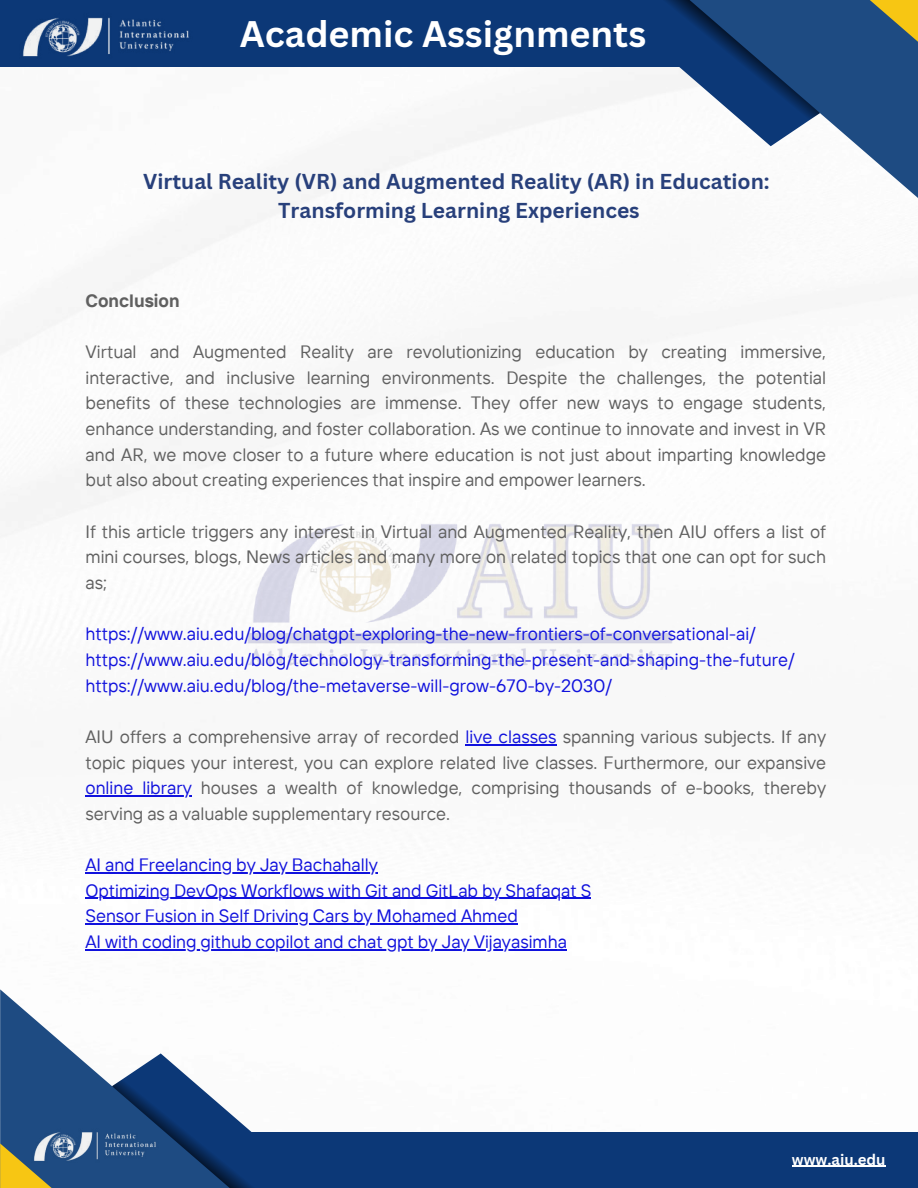
<style>
.page{position:relative;width:918px;height:1188px;background:#fff}
.page>*{position:absolute;margin:0;border:0;box-sizing:border-box;transform-origin:0 0}
.t1{font:700 36px "Canva Sans";color:#fff}
.t2{font:700 24px "Canva Sans";color:#fff}
.t3{font:700 21px/29.2px "Canva Sans";color:#28407b;text-align:center}
.t4{font:17.85px/25.7px "TT Interphases";color:#606060;text-align:justify}
.t5{font:17.85px/25.7px "TT Interphases";color:#1112dd}
.t6{font:700 17.85px "TT Interphases";color:#606060}
.t7{font:700 15px "Canva Sans";color:#fff}
.s1{color:#1112dd}
</style>
<div class="page">
<img style="left:0;top:66px;width:895px;height:885px">
<img style="left:240px;top:518px;width:439px;height:151px">
<div style="left:0;top:0;width:699px;height:66px;background:#0c3877"></div>
<svg style="left:648px;top:0;width:270px;height:211px"></svg>
<svg style="left:828px;top:0;width:90px;height:55px;background:#4a646b"></svg>
<svg style="left:560px;top:0;width:260px;height:146px"></svg>
<img style="left:20px;top:17px;width:172px;height:50px">
<div style="left:175px;top:1132px;width:743px;height:56px;background:#0c3877"></div>
<svg style="left:0;top:989px;width:112px;height:199px;fill:#1e4b82"></svg>
<svg style="left:0;top:1143px;width:104px;height:45px;background:#757c55"></svg>
<svg style="left:112px;top:1053px;width:140px;height:135px"></svg>
<img style="left:31px;top:1124px;width:127px;height:44px">
<hr style="left:466px;top:744px;width:91px;height:1px;background:#1112dd">
<hr style="left:85px;top:795px;width:107px;height:1px;background:#1112dd">
<hr style="left:85px;top:872px;width:293px;height:1px;background:#1112dd">
<hr style="left:85px;top:898px;width:506px;height:1px;background:#1112dd">
<hr style="left:85px;top:924px;width:433px;height:1px;background:#1112dd">
<hr style="left:85px;top:949px;width:482px;height:1px;background:#1112dd">
<hr style="left:792px;top:1166px;width:94px;height:1px;background:#fff">
<h2 class="t2" style="left:331px;top:8px;width:296px">AIU Student Publications</h2>
<h1 class="t1" style="left:240px;top:9px;width:408px">Academic Assignments</h1>
<p class="t3" style="left:143px;top:166px;width:628px">Virtual Reality (VR) and Augmented Reality (AR) in Education:<br>Transforming Learning Experiences</p>
<p class="t6" style="left:85px;top:289px;width:96px">Conclusion</p>
<p class="t4" style="left:85px;top:338px;width:742px">Virtual and Augmented Reality are revolutionizing education by creating immersive, interactive, and inclusive learning environments. Despite the challenges, the potential benefits of these technologies are immense. They offer new ways to engage students, enhance understanding, and foster collaboration. As we continue to innovate and invest in VR and AR, we move closer to a future where education is not just about imparting knowledge but also about creating experiences that inspire and empower learners.</p>
<p class="t4" style="left:85px;top:518px;width:742px">If this article triggers any interest in Virtual and Augmented Reality, then AIU offers a list of mini courses, blogs, News articles and many more on related topics that one can opt for such as;</p>
<p class="t5" style="left:85px;top:621px;width:711px">https://www.aiu.edu/blog/chatgpt-exploring-the-new-frontiers-of-conversational-ai/ https://www.aiu.edu/blog/technology-transforming-the-present-and-shaping-the-future/ https://www.aiu.edu/blog/the-metaverse-will-grow-670-by-2030/</p>
<p class="t4" style="left:85px;top:723px;width:742px">AIU offers a comprehensive array of recorded <span class="s1">live classes</span> spanning various subjects. If any topic piques your interest, you can explore related live classes. Furthermore, our expansive <span class="s1">online library</span> houses a wealth of knowledge, comprising thousands of e-books, thereby serving as a valuable supplementary resource.</p>
<p class="t5" style="left:85px;top:852px;width:507px">AI and Freelancing by Jay Bachahally<br>Optimizing DevOps Workflows with Git and GitLab by Shafaqat S Sensor Fusion in Self Driving Cars by Mohamed Ahmed<br>AI with coding github copilot and chat gpt by Jay Vijayasimha</p>
<p class="t7" style="left:792px;top:1149px;width:95px">www.aiu.edu</p>
</div>
